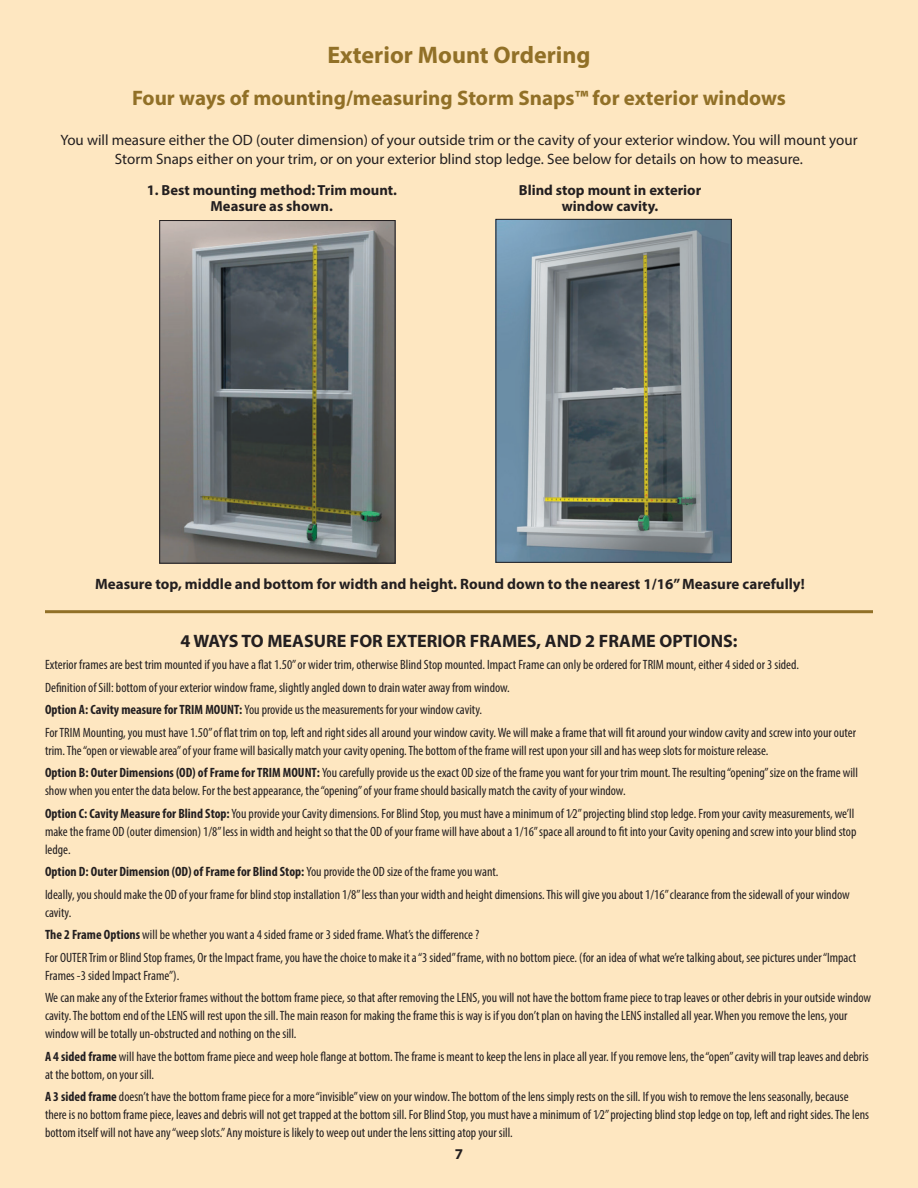
<style>
.page{position:relative;width:918px;height:1188px;background:#fee7c1}
.page>*{position:absolute;margin:0;border:0;box-sizing:border-box;transform-origin:0 0}
.t1{font:700 24px "Myriad Pro";color:#917027}
.t2{font:700 21px "Myriad Pro";color:#917027}
.t3{font:700 18px "Myriad Pro";color:#231f20}
.t4{font:15px/19.5px "Myriad Pro";color:#231f20;text-align:center}
.t5{font:700 15px "Myriad Pro";color:#231f20}
.t6{font:700 14.55px/15.6px "Myriad Pro";color:#231f20;text-align:center}
.t7{font:condensed 13.5px/22.5px "Myriad Pro";color:#231f20}
.s1{font-weight:700}
</style>
<div class="page">
<img style="left:498px;top:221px;width:232px;height:340px">
<div style="left:496px;top:219px;width:236px;height:344px;border:1px solid #231f20"></div>
<img style="left:161px;top:222px;width:232px;height:339px">
<div style="left:159px;top:220px;width:236px;height:343px;border:1px solid #231f20"></div>
<hr style="left:45px;top:610px;width:828px;height:3px;background:#917027">
<h1 class="t1" style="left:327px;top:39px;width:265px">Exterior Mount Ordering</h1>
<h2 class="t2" style="left:132px;top:84px;width:655px">Four ways of mounting/measuring Storm Snaps™ for exterior windows</h2>
<p class="t4" style="left:60px;top:130px;width:799px">You will measure either the OD (outer dimension) of your outside trim or the cavity of your exterior window. You will mount your<br>Storm Snaps either on your trim, or on your exterior blind stop ledge. See below for details on how to measure.</p>
<p class="t6" style="left:147px;top:182px;width:252px">1. Best mounting method: Trim mount.<br>Measure as shown.</p>
<p class="t6" style="left:519px;top:182px;width:184px">Blind stop mount in exterior window cavity.</p>
<p class="t5" style="left:95px;top:574px;width:711px">Measure top, middle and bottom for width and height. Round down to the nearest 1/16” Measure carefully!</p>
<h3 class="t3" style="left:180px;top:629px;width:559px">4 WAYS TO MEASURE FOR EXTERIOR FRAMES, AND 2 FRAME OPTIONS:</h3>
<p class="t7" style="left:45px;top:653px;width:813px">Exterior frames are best trim mounted if you have a flat 1.50” or wider trim, otherwise Blind Stop mounted. Impact Frame can only be ordered for TRIM mount, either 4 sided or 3 sided.<br>Definition of Sill: bottom of your exterior window frame, slightly angled down to drain water away from window.<br><span class="s1">Option A: Cavity measure for TRIM MOUNT:</span> You provide us the measurements for your window cavity.<br>For TRIM Mounting, you must have 1.50” of flat trim on top, left and right sides all around your window cavity. We will make a frame that will fit around your window cavity and screw into your outer</p>
<p class="t7" style="left:45px;top:739px;width:815px">trim. The “open or viewable area” of your frame will basically match your cavity opening. The bottom of the frame will rest upon your sill and has weep slots for moisture release.<br><span class="s1">Option B: Outer Dimensions (OD) of Frame for TRIM MOUNT:</span> You carefully provide us the exact OD size of the frame you want for your trim mount. The resulting “opening” size on the frame will</p>
<p class="t7" style="left:45px;top:779px;width:811px">show when you enter the data below. For the best appearance, the “opening” of your frame should basically match the cavity of your window.<br><span class="s1">Option C: Cavity Measure for Blind Stop:</span> You provide your Cavity dimensions. For Blind Stop, you must have a minimum of 1⁄2” projecting blind stop ledge. From your cavity measurements, we’ll</p>
<p class="t7" style="left:45px;top:822px;width:813px;line-height:18px">make the frame OD (outer dimension) 1/8” less in width and height so that the OD of your frame will have about a 1/16” space all around to fit into your Cavity opening and screw into your blind stop ledge.</p>
<p class="t7" style="left:45px;top:860px;width:806px"><span class="s1">Option D: Outer Dimension (OD) of Frame for Blind Stop:</span> You provide the OD size of the frame you want.<br>Ideally, you should make the OD of your frame for blind stop installation 1/8” less than your width and height dimensions. This will give you about 1/16” clearance from the sidewall of your window</p>
<p class="t7" style="left:45px;top:901px;width:813px">cavity.<br><span class="s1">The 2 Frame Options</span> will be whether you want a 4 sided frame or 3 sided frame. What’s the difference ?<br>For OUTER Trim or Blind Stop frames, Or the Impact frame, you have the choice to make it a “3 sided” frame, with no bottom piece. (for an idea of what we’re talking about, see pictures under “Impact</p>
<p class="t7" style="left:45px;top:964px;width:828px">Frames -3 sided Impact Frame”).<br>We can make any of the Exterior frames without the bottom frame piece, so that after removing the LENS, you will not have the bottom frame piece to trap leaves or other debris in your outside window</p>
<p class="t7" style="left:45px;top:1006px;width:804px;line-height:18px">cavity. The bottom end of the LENS will rest upon the sill. The main reason for making the frame this is way is if you don’t plan on having the LENS installed all year. When you remove the lens, your window will be totally un-obstructed and nothing on the sill.</p>
<p class="t7" style="left:45px;top:1047px;width:825px;line-height:18px"><span class="s1">A 4 sided frame</span> will have the bottom frame piece and weep hole flange at bottom. The frame is meant to keep the lens in place all year. If you remove lens, the “open” cavity will trap leaves and debris at the bottom, on your sill.</p>
<p class="t7" style="left:45px;top:1087px;width:826px;line-height:18px"><span class="s1">A 3 sided frame</span> doesn’t have the bottom frame piece for a more “invisible” view on your window. The bottom of the lens simply rests on the sill. If you wish to remove the lens seasonally, because there is no bottom frame piece, leaves and debris will not get trapped at the bottom sill. For Blind Stop, you must have a minimum of 1⁄2” projecting blind stop ledge on top, left and right sides. The lens bottom itself will not have any “weep slots.” Any moisture is likely to weep out under the lens sitting atop your sill.</p>
<p class="t5" style="left:455px;top:1144px;width:10px">7</p>
</div>
